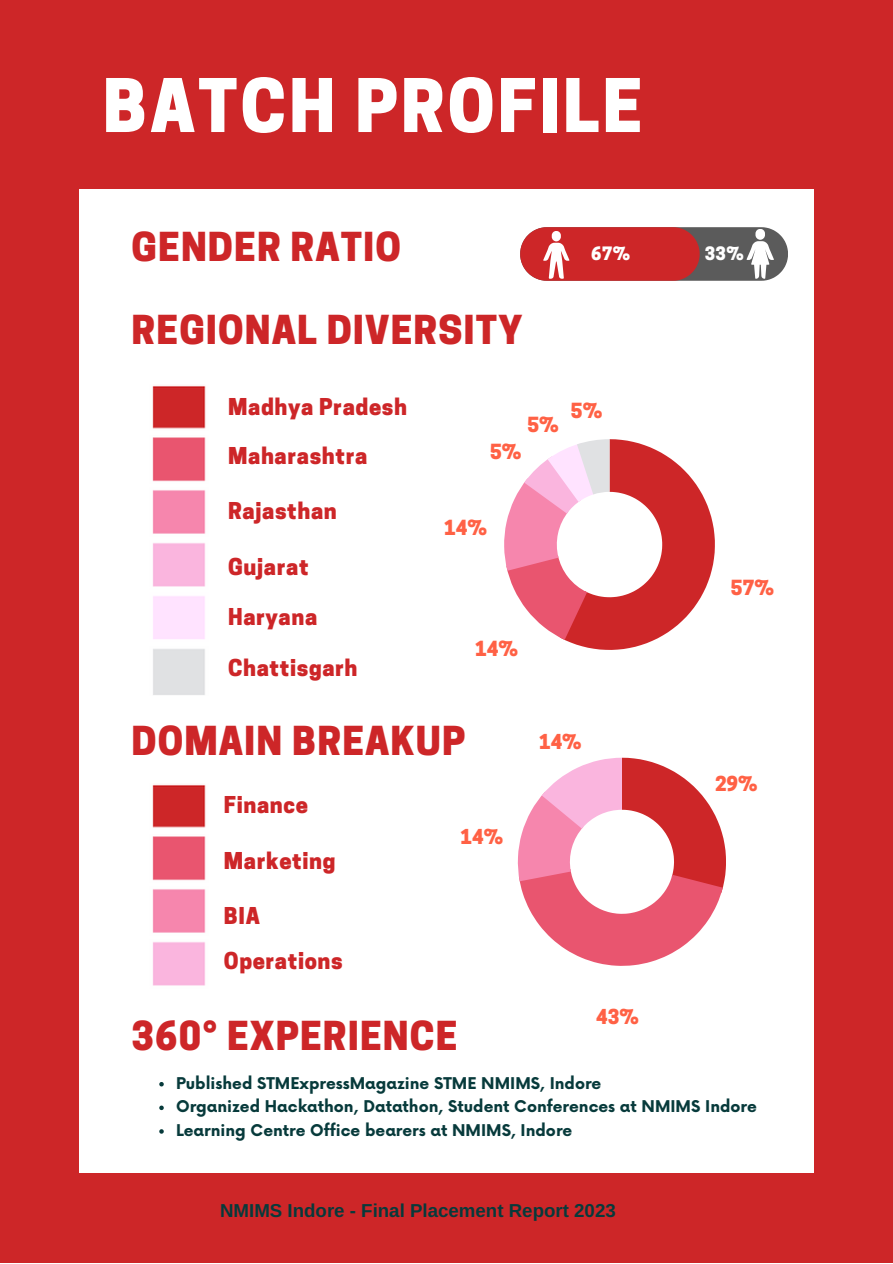
<style>
.page{position:relative;width:893px;height:1264px;background:#fff}
.page>*{position:absolute;margin:0;border:0;box-sizing:border-box;transform-origin:0 0}
.t1{font:800 69.3px "Cooper Hewitt";letter-spacing:.04em;color:#fff}
.t2{font:800 37.5px "Cooper Hewitt";letter-spacing:.03em;color:#cd2628}
.t3{font:800 21.75px/45px "Cooper Hewitt";letter-spacing:.03em;color:#cd2628}
.t4{font:800 19.65px "Cooper Hewitt";color:#ff6145}
.t5{font:800 19.35px "Cooper Hewitt";color:#ff6145}
.t6{font:700 18.75px "Arimo";color:#073a3b}
.t7{font:800 17.25px "Cooper Hewitt";color:#fff}
.t8{font:700 15.75px/23.5px "Now";color:#073a3b}
</style>
<div class="page">
<div style="left:0;top:0;width:892px;height:1262px;background:#cd2628"></div>
<div style="left:79px;top:189px;width:734px;height:983px;background:#fff"></div>
<svg style="left:504px;top:439px;width:210px;height:211px"></svg>
<svg style="left:520px;top:227px;width:268px;height:54px"></svg>
<img style="left:152px;top:386px;width:54px;height:309px">
<svg style="left:159px;top:1082px;width:5px;height:4px"></svg>
<svg style="left:159px;top:1105px;width:5px;height:5px"></svg>
<svg style="left:159px;top:1129px;width:5px;height:4px"></svg>
<svg style="left:518px;top:757px;width:208px;height:208px"></svg>
<img style="left:152px;top:785px;width:54px;height:201px">
<h1 class="t1" style="left:103px;top:80px;width:541px">BATCH PROFILE</h1>
<h2 class="t2" style="left:132px;top:233px;width:271px">GENDER RATIO</h2>
<h2 class="t2" style="left:132px;top:315px;width:392px">REGIONAL DIVERSITY</h2>
<p class="t7" style="left:591px;top:247px;width:41px">67%</p>
<p class="t7" style="left:704px;top:247px;width:41px">33%</p>
<h3 class="t3" style="left:228px;top:387px;width:180px">Madhya Pradesh</h3>
<h3 class="t3" style="left:228px;top:436px;width:141px">Maharashtra</h3>
<h3 class="t3" style="left:228px;top:491px;width:110px">Rajasthan</h3>
<h3 class="t3" style="left:228px;top:547px;width:82px">Gujarat</h3>
<h3 class="t3" style="left:228px;top:597px;width:91px">Haryana</h3>
<h3 class="t3" style="left:228px;top:648px;width:131px">Chattisgarh</h3>
<p class="t4" style="left:527px;top:417px;width:33px">5%</p>
<p class="t4" style="left:490px;top:444px;width:33px">5%</p>
<p class="t4" style="left:571px;top:403px;width:33px">5%</p>
<p class="t4" style="left:444px;top:520px;width:45px">14%</p>
<p class="t4" style="left:475px;top:641px;width:45px">14%</p>
<p class="t4" style="left:731px;top:580px;width:45px">57%</p>
<h2 class="t2" style="left:132px;top:727px;width:335px">DOMAIN BREAKUP</h2>
<h3 class="t3" style="left:224px;top:785px;width:85px">Finance</h3>
<h3 class="t3" style="left:224px;top:840px;width:113px">Marketing</h3>
<h3 class="t3" style="left:224px;top:896px;width:120px">BIA<br>Operations</h3>
<p class="t5" style="left:460px;top:829px;width:44px">14%</p>
<h2 class="t2" style="left:132px;top:1021px;width:327px">360° EXPERIENCE</h2>
<p class="t5" style="left:539px;top:734px;width:44px">14%</p>
<p class="t5" style="left:596px;top:1009px;width:44px">43%</p>
<p class="t5" style="left:715px;top:776px;width:44px">29%</p>
<p class="t8" style="left:176px;top:1072px;width:582px">Published STMExpressMagazine STME NMIMS, Indore<br>Organized Hackathon, Datathon, Student Conferences at NMIMS Indore<br>Learning Centre Office bearers at NMIMS, Indore</p>
<p class="t6" style="left:220px;top:1199px;width:397px">NMIMS Indore - Final Placement Report 2023</p>
</div>
